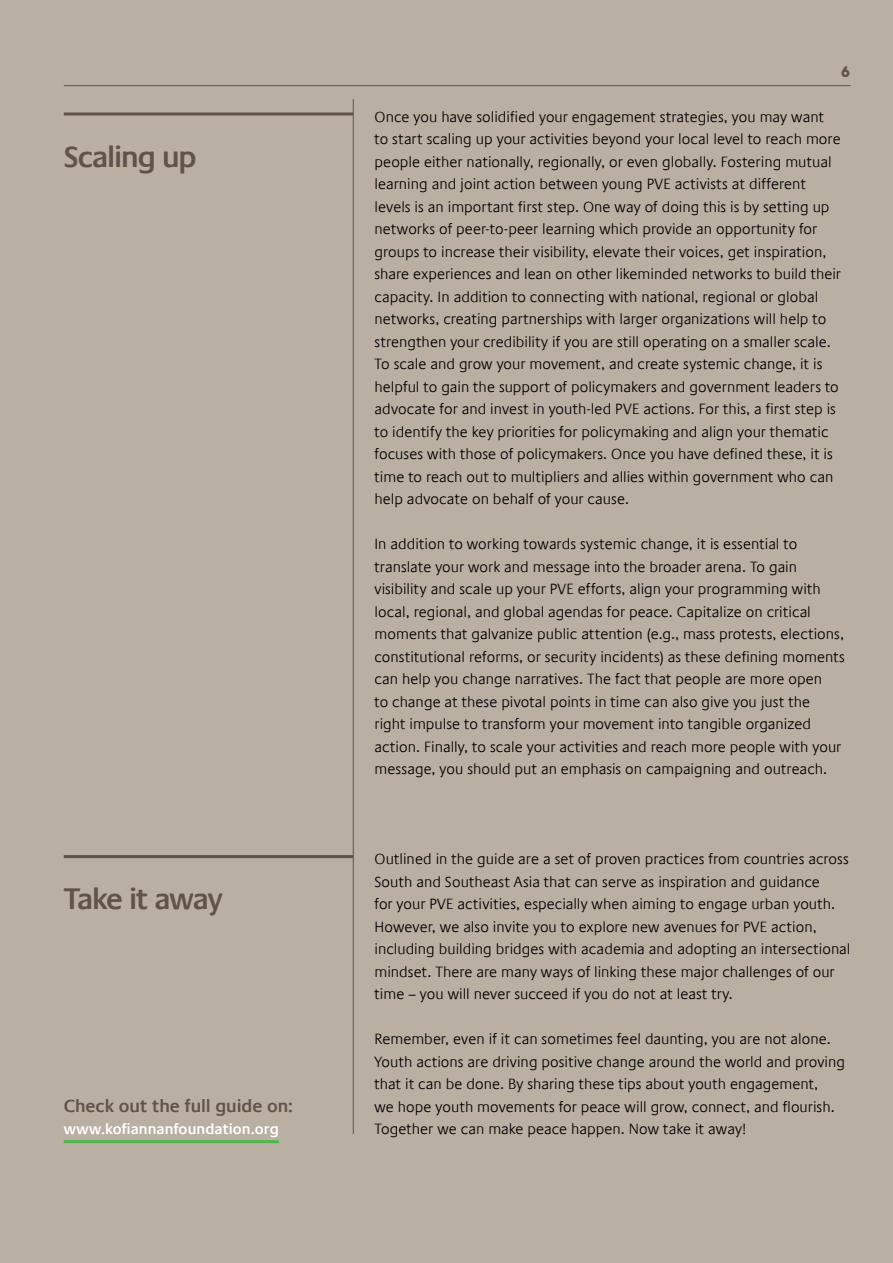
<style>
.page{position:relative;width:893px;height:1263px;background:#baafa3}
.page>*{position:absolute;margin:0;border:0;box-sizing:border-box;transform-origin:0 0}
.t1{font:600 30px "Praxis Com";letter-spacing:-.04em;color:#60534c}
.BODY{font:600 18px "Praxis Com";letter-spacing:-.005em;color:#60534c}
.BODY-2{font:300 15px/22.5px "Praxis Com";letter-spacing:.005em;color:#000}
.BODY-3{font:600 15px "Praxis Com";letter-spacing:.005em;color:#fff}
.t2{font:700 15px "Sawton Circular";color:#60534c}
</style>
<div class="page">
<hr style="left:64px;top:112px;width:289px;height:3px;background:#60534c">
<hr style="left:64px;top:855px;width:289px;height:3px;background:#60534c">
<hr style="left:353px;top:99px;width:1px;height:1035px;background:#60534c">
<hr style="left:64px;top:1140px;width:215px;height:3px;background:#50b848">
<hr style="left:64px;top:85px;width:786px;height:1px;background:#60534c">
<h2 class="t1" style="left:64px;top:138px;width:134px">Scaling up</h2>
<h2 class="t1" style="left:64px;top:881px;width:160px">Take it away</h2>
<p class="BODY" style="left:64px;top:1095px;width:231px">Check out the full guide on:</p>
<p class="BODY-3" style="left:64px;top:1120px;width:216px">www.kofiannanfoundation.org</p>
<p class="t2" style="left:841px;top:62px;width:11px">6</p>
<p class="BODY-2" style="left:375px;top:105px;width:468px">Once you have solidified your engagement strategies, you may want to start scaling up your activities beyond your local level to reach more people either nationally, regionally, or even globally. Fostering mutual learning and joint action between young PVE activists at different levels is an important first step. One way of doing this is by setting up networks of peer-to-peer learning which provide an opportunity for groups to increase their visibility, elevate their voices, get inspiration, share experiences and lean on other likeminded networks to build their capacity. In addition to connecting with national, regional or global networks, creating partnerships with larger organizations will help to strengthen your credibility if you are still operating on a smaller scale.<br>To scale and grow your movement, and create systemic change, it is helpful to gain the support of policymakers and government leaders to advocate for and invest in youth-led PVE actions. For this, a first step is to identify the key priorities for policymaking and align your thematic focuses with those of policymakers. Once you have defined these, it is time to reach out to multipliers and allies within government who can help advocate on behalf of your cause.</p>
<p class="BODY-2" style="left:375px;top:533px;width:472px">In addition to working towards systemic change, it is essential to translate your work and message into the broader arena. To gain visibility and scale up your PVE efforts, align your programming with local, regional, and global agendas for peace. Capitalize on critical moments that galvanize public attention (e.g., mass protests, elections, constitutional reforms, or security incidents) as these defining moments can help you change narratives. The fact that people are more open<br>to change at these pivotal points in time can also give you just the right impulse to transform your movement into tangible organized action. Finally, to scale your activities and reach more people with your message, you should put an emphasis on campaigning and outreach.</p>
<p class="BODY-2" style="left:375px;top:848px;width:477px">Outlined in the guide are a set of proven practices from countries across South and Southeast Asia that can serve as inspiration and guidance<br>for your PVE activities, especially when aiming to engage urban youth.<br>However, we also invite you to explore new avenues for PVE action, including building bridges with academia and adopting an intersectional mindset. There are many ways of linking these major challenges of our time – you will never succeed if you do not at least try.</p>
<p class="BODY-2" style="left:375px;top:1028px;width:472px">Remember, even if it can sometimes feel daunting, you are not alone.<br>Youth actions are driving positive change around the world and proving that it can be done. By sharing these tips about youth engagement,<br>we hope youth movements for peace will grow, connect, and flourish.<br>Together we can make peace happen. Now take it away!</p>
</div>
